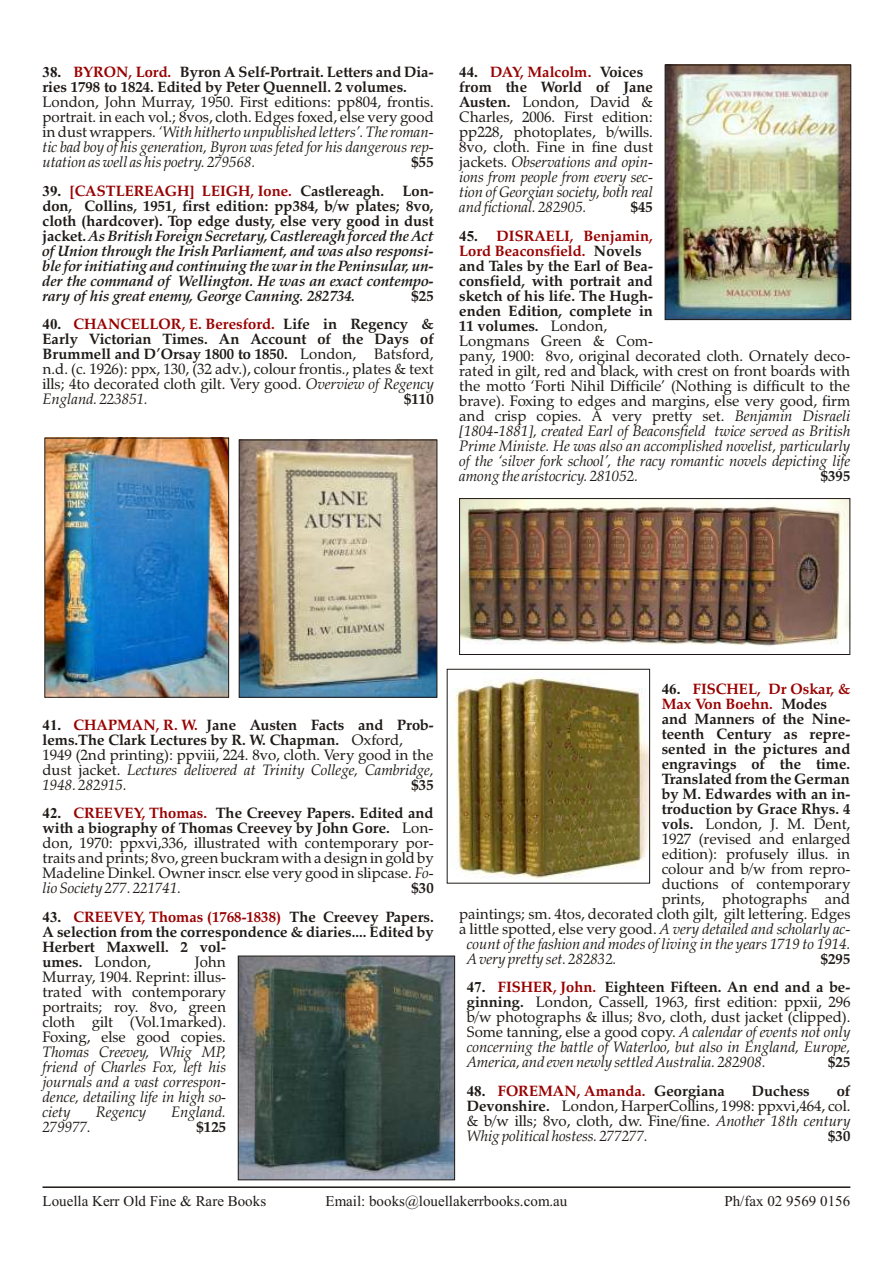
<style>
.page{position:relative;width:894px;height:1263px;background:#fff}
.page>*{position:absolute;margin:0;border:0;box-sizing:border-box;transform-origin:0 0}
.t1{font:15px/15px "Zapf Calligr BT";color:#1f1a17;text-align:justify}
.t2{font:italic 15px/15px "Zapf Calligr BT";color:#1f1a17;text-align:justify}
.t3{font:700 15px/15px "Zapf Calligr BT";color:#1f1a17}
.t4{font:italic 700 15px/15px "Zapf Calligr BT";color:#1f1a17;text-align:justify}
.t5{font:15px "Times New Roman";letter-spacing:.005em;color:#1f1a17}
.t6{font:700 15px "Zapf Calligr BT";color:#900}
.s1{font-family:"Times New Roman"}
.s2{color:#900}
.s3{font-style:normal}
.s4{font-family:"Times New Roman";font-style:normal}
.s5{font-style:normal;color:#900}
.s6{font-family:"Times New Roman";font-weight:700}
.s7{font-weight:700;color:#900}
.s8{font-weight:700}
.s9{font-style:italic}
.s10{font-weight:400}
.s11{font-family:"Times New Roman";color:#1f1a17}
.s12{color:#1f1a17}
.s13{font-family:"Times New Roman";font-weight:700;font-style:normal}
.s14{font-weight:700;font-style:normal;color:#900}
.s15{font-weight:700;font-style:normal}
</style>
<div class="page">
<hr style="left:43px;top:1186px;width:807px;height:2px;background:#1f1a17">
<img style="left:451px;top:676px;width:197px;height:203px">
<div style="left:447px;top:669px;width:203px;height:214px;border:1px solid #1f1a17"></div>
<img style="left:47px;top:440px;width:180px;height:255px">
<div style="left:45px;top:438px;width:184px;height:259px;border:1px solid #1f1a17"></div>
<img style="left:240px;top:958px;width:213px;height:220px">
<div style="left:238px;top:956px;width:217px;height:224px;border:1px solid #1f1a17"></div>
<img style="left:667px;top:67px;width:182px;height:251px">
<div style="left:665px;top:65px;width:186px;height:255px;border:1px solid #1f1a17"></div>
<img style="left:241px;top:442px;width:194px;height:253px">
<div style="left:239px;top:440px;width:198px;height:257px;border:1px solid #1f1a17"></div>
<img style="left:461px;top:500px;width:387px;height:146px">
<div style="left:459px;top:498px;width:391px;height:157px;border:1px solid #1f1a17"></div>
<p class="t3" style="left:43px;top:66px;width:393px"><span class="s1">38.</span> <span class="s2">BY RON, Lord.</span> By ron A Self-Por trait. Let ters and Di a - ries 1798 to 1824. Ed ited by Pe ter Quennell. 2 vol umes.</p>
<p class="t2" style="left:43px;top:96px;width:393px"><span class="s3">Lon don, John Murray, 1950. First edi tions: pp804, frontis. por trait. in each vol.; 8vos, cloth. Edges foxed, else very good in dust wrap pers.</span> ‘With hith erto un pub lished let ters’. The ro man - tic bad boy of his gen er a tion, By ron was feted for his dan ger ous rep - u ta tion as well as his po etry. 279568.</p>
<p class="t3" style="left:412px;top:156px;width:24px">$55</p>
<p class="t4" style="left:43px;top:185px;width:393px"><span class="s4">39.</span> <span class="s5">[CASTLE REAGH] LEIGH, Ione.</span> <span class="s3">Castle reagh. Lon - don, Col lins, 1951, first edition: pp384, b/w plates; 8vo, cloth (hard cover). Top edge dusty, else very good in dust jacket.</span> As Brit ish For eign Sec re tary, Castle reagh forced the Act of Un ion through the Irish Par lia ment, and was also respon si - ble for ini ti at ing and con tin u ing the war in the Pen in su lar, un - der the command of Wellington. He was an ex act contempo - rary of his great en emy, George Can ning. 282734.</p>
<p class="t3" style="left:412px;top:290px;width:24px">$25</p>
<p class="t1" style="left:43px;top:318px;width:393px"><span class="s6">40.</span> <span class="s7">CHAN CEL LOR, E. Beresford.</span> <span class="s8">Life in Re gency &amp; Early Vic to rian Times. An Ac count of the Days of Brummell and D’Orsay 1800 to 1850.</span> Lon don, Batsford, n.d. (c. 1926): ppx, 130, (32 adv.), col our frontis., plates &amp; text ills; 4to dec o rated cloth gilt. Very good. <span class="s9">Overview of Re gency Eng land. 223851.</span></p>
<p class="t3" style="left:404px;top:393px;width:31px">$110</p>
<p class="t1" style="left:459px;top:66px;width:195px;text-align:left"><span class="s6">44.</span> <span class="s7">DAY, Malcolm.</span> <span class="s8">Voices from the World of Jane<br>Austen.</span> Lon don, Da vid &amp;<br>Charles, 2006. First edi tion: pp228, photoplates, b/wills.<br>8vo, cloth. Fine in fine dust jack ets. <span class="s9">Ob ser va tions and opin - ions from peo ple from ev ery sec - tion of Geor gian so ci ety, both real and fic tional. 282905.</span></p>
<p class="t3" style="left:631px;top:201px;width:24px">$45</p>
<p class="t1" style="left:459px;top:230px;width:393px;text-align:left"><span class="s6">45.</span> <span class="s7">DIS RAELI, Benjamin,<br>Lord Bea cons field.</span> <span class="s8">Nov els<br>and Tales by the Earl of Bea -<br>cons field, with por trait and<br>sketch of his life. The Hugh -<br>en den Edi tion, com plete in<br>11 vol umes.</span> Lon don,<br>Longmans Green &amp; Com -<br>pany, 1900: 8vo, orig i nal dec o rated cloth. Ornately dec o - rated in gilt, red and black, with crest on front boards with the motto ‘Forti Nihil Difficile’ (Noth ing is dif fi cult to the brave). Fox ing to edges and mar gins, else very good, firm and crisp cop ies. A very pretty set. <span class="s9">Benjamin Dis raeli [1804-1881], cre ated Earl of Bea cons field twice served as Brit ish Prime Ministe. He was also an ac com plished nov el ist, par tic u larly of the ‘sil ver fork school’, the racy ro man tic nov els de pict ing life among the aristocricy. 281052.</span></p>
<p class="t3" style="left:821px;top:470px;width:31px">$395</p>
<p class="t1" style="left:43px;top:719px;width:393px;text-align:left"><span class="s6">41.</span> <span class="s7">CHAP MAN, R. W.</span> <span class="s8">Jane Austen Facts and Prob - lems.The Clark Lec tures by R. W. Chap man.</span> Ox ford, 1949 (2nd print ing): ppviii, 224. 8vo, cloth. Very good in the dust jacket. <span class="s9">Lec tures de liv ered at Trin ity Col lege, Cam bridge, 1948. 282915.</span></p>
<p class="t3" style="left:412px;top:779px;width:24px">$35</p>
<p class="t1" style="left:43px;top:807px;width:393px"><span class="s6">42.</span> <span class="s7">CREEVEY, Thomas.</span> <span class="s8">The Creevey Pa pers. Ed ited and with a bi og ra phy of Thomas Creevey by John Gore.</span> Lon - don, 1970: ppxvi,336, illus trated with con tem po rary por - traits and prints; 8vo, green buck ram with a de sign in gold by Madeline Dinkel. Owner inscr. else very good in slipcase. <span class="s9">Fo&shy;lio So ci ety 277. 221741.</span></p>
<p class="t3" style="left:412px;top:882px;width:24px">$30</p>
<p class="t3" style="left:43px;top:911px;width:393px"><span class="s1">43.</span> <span class="s2">CREEVEY, Thomas (1768-1838)</span> The Creevey Pa pers.<br>A se lec tion from the cor re spon dence &amp; di a ries.... Ed ited by Her bert Maxwell. 2 vol -<br>umes. <span class="s10">Lon don,</span></p>
<p class="t1" style="left:43px;top:956px;width:185px;text-indent:152px">John Murray, 1904. Re print: il lus - trated with con tem po rary por traits; roy. 8vo, green cloth gilt (Vol.1marked).<br>Fox ing, else good copies.</p>
<p class="t2" style="left:43px;top:1046px;width:185px">Thomas Creevey, Whig MP, friend of Charles Fox, left his journals and a vast corre spon - dence, de tail ing life in high so - ci ety</p>
<p class="t2" style="left:96px;top:1106px;width:52px">Re gency</p>
<p class="t2" style="left:171px;top:1106px;width:56px">Eng land.</p>
<p class="t2" style="left:43px;top:1121px;width:50px">279977.</p>
<p class="t3" style="left:197px;top:1121px;width:31px">$125</p>
<p class="t6" style="left:662px;top:682px;width:190px"><span class="s11">46.</span> FISCHEL, Dr Oskar, &amp;</p>
<p class="t6" style="left:662px;top:697px;width:167px">Max Von Boehn. <span class="s12">Modes</span></p>
<p class="t3" style="left:662px;top:712px;width:190px">and Man ners of the Nine -</p>
<p class="t3" style="left:662px;top:727px;width:190px">teenth Cen tury as rep re -</p>
<p class="t3" style="left:662px;top:742px;width:190px">sented in the pic tures and</p>
<p class="t3" style="left:662px;top:757px;width:190px">en grav ings of the time.</p>
<p class="t3" style="left:662px;top:772px;width:190px">Trans lated from the German</p>
<p class="t3" style="left:662px;top:787px;width:190px">by M. Edwardes with an in -</p>
<p class="t3" style="left:662px;top:802px;width:190px">tro duc tion by Grace Rhys. 4</p>
<p class="t1" style="left:662px;top:817px;width:190px"><span class="s8">vols.</span> Lon don, J. M. Dent,</p>
<p class="t1" style="left:662px;top:832px;width:190px">1927 (re vised and en larged</p>
<p class="t1" style="left:662px;top:847px;width:190px">edi tion): pro fusely illus. in</p>
<p class="t1" style="left:662px;top:862px;width:190px">col our and b/w from re pro -</p>
<p class="t1" style="left:662px;top:877px;width:190px">duc tions of con tem po rary</p>
<p class="t1" style="left:662px;top:892px;width:190px">prints, pho to graphs and</p>
<p class="t1" style="left:459px;top:907px;width:393px">paint ings; sm. 4tos, dec o rated cloth gilt, gilt let ter ing. Edges</p>
<p class="t1" style="left:459px;top:922px;width:393px">a lit tle spot ted, else very good. <span class="s9">A very de tailed and schol arly ac -</span></p>
<p class="t2" style="left:467px;top:937px;width:385px">count of the fash ion and modes of liv ing in the years 1719 to 1914.</p>
<p class="t2" style="left:467px;top:952px;width:151px">A very pretty set. 282832.</p>
<p class="t3" style="left:821px;top:952px;width:31px">$295</p>
<p class="t2" style="left:467px;top:981px;width:385px"><span class="s13">47.</span> <span class="s14">FISHER, John.</span> <span class="s15">Eigh teen Fif teen. An end and a be - gin ning.</span> <span class="s3">Lon don, Cassell, 1963, first edition: ppxii, 296 b/w pho to graphs &amp; illus; 8vo, cloth, dust jacket (clipped).<br>Some tan ning, else a good copy.</span> A cal en dar of events not only con cern ing the bat tle of Waterloo, but also in Eng land, Eu rope, Amer ica, and even newly set tled Aus tra lia. 282908.</p>
<p class="t3" style="left:828px;top:1056px;width:24px">$25</p>
<p class="t6" style="left:467px;top:1084px;width:260px"><span class="s11">48.</span> FORE MAN, Amanda. <span class="s12">Georgiana</span></p>
<p class="t3" style="left:752px;top:1084px;width:59px">Duch ess</p>
<p class="t1" style="left:467px;top:1084px;width:385px;text-indent:370px"><span class="s8">of Devonshire.</span> Lon don, HarperCollins, 1998: ppxvi,464, col. &amp; b/w ills; 8vo, cloth, dw. Fine/fine. <span class="s9">An other 18th cen tury Whig po lit i cal host ess. 277277.</span></p>
<p class="t3" style="left:828px;top:1129px;width:24px">$30</p>
<p class="t5" style="left:43px;top:1195px;width:225px">Louella Kerr Old Fine &amp; Rare Books</p>
<p class="t5" style="left:326px;top:1195px;width:243px">Email: books@louellakerrbooks.com.au</p>
<p class="t5" style="left:724px;top:1195px;width:127px">Ph/fax 02 9569 0156</p>
</div>
